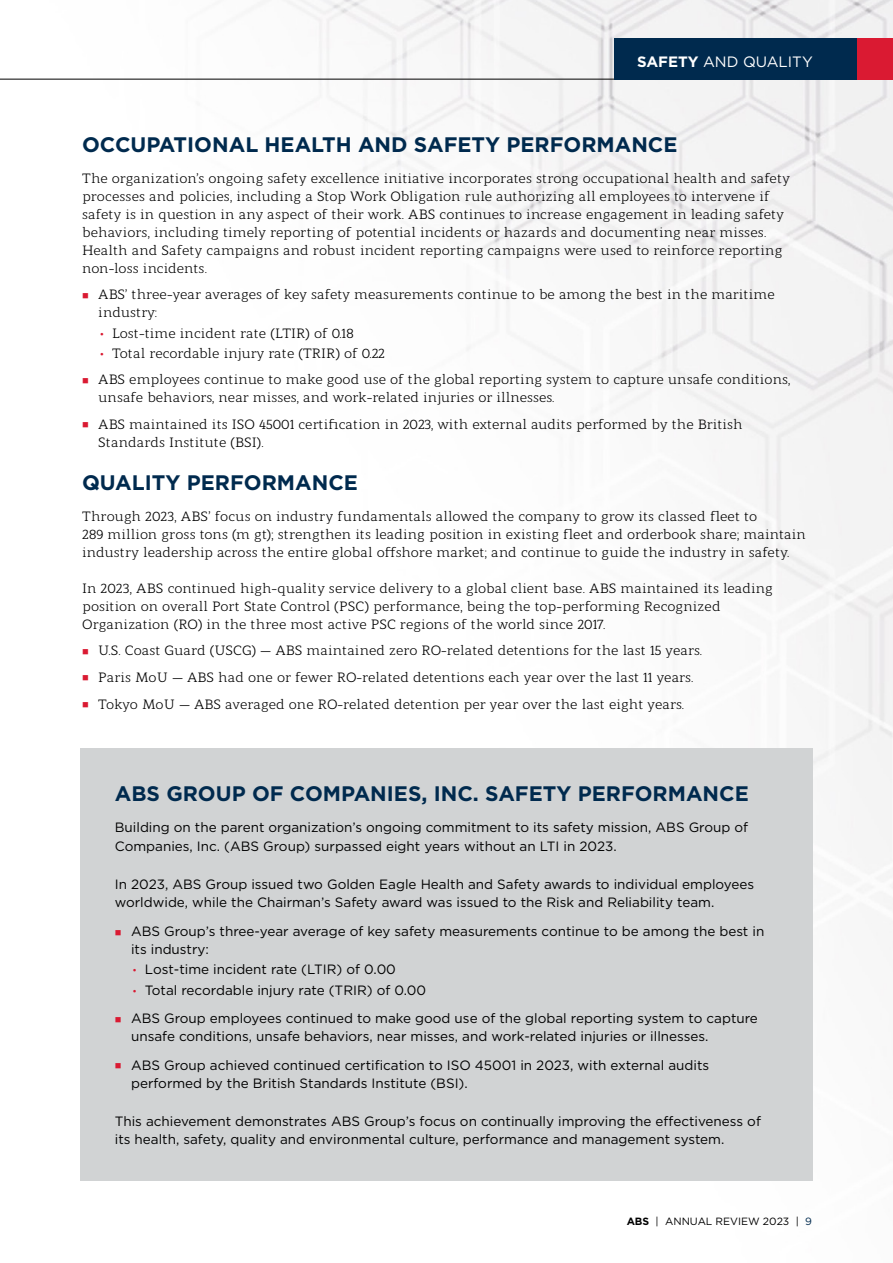
<style>
.page{position:relative;width:893px;height:1263px;background:#fff}
.page>*{position:absolute;margin:0;border:0;box-sizing:border-box;transform-origin:0 0}
.t1{font:700 21px "Gotham";color:#002a4e}
.t2{font:15px "Gotham";color:#fff}
.t3{font:13.5px/18px "Modum";color:#000}
.t4{font:13.5px/18.8px "Gotham";color:#000}
.t5{font:10.5px "Gotham";color:#000}
.s1{font-weight:700}
.s2{color:#da1a32}
.s3{font-family:"Modum";color:#da1a32}
.s4{color:#002a4e}
</style>
<div class="page">
<img style="left:0;top:0;width:893px;height:1181px">
<div style="left:80px;top:749px;width:732px;height:432px;background:#d1d3d4"></div>
<hr style="left:0;top:79px;width:893px;height:1px;background:#000">
<div style="left:614px;top:39px;width:279px;height:41px;background:#002a4e"></div>
<div style="left:858px;top:39px;width:35px;height:41px;background:#da1a32"></div>
<p class="t2" style="left:637px;top:52px;width:177px"><span class="s1">SAFETY</span> AND QUALITY</p>
<h1 class="t1" style="left:82px;top:130px;width:597px">OCCUPATIONAL HEALTH AND SAFETY PERFORMANCE</h1>
<p class="t3" style="left:82px;top:168px;width:709px">The organization’s ongoing safety excellence initiative incorporates strong occupational health and safety processes and policies, including a Stop Work Obligation rule authorizing all employees to intervene if safety is in question in any aspect of their work. ABS continues to increase engagement in leading safety behaviors, including timely reporting of potential incidents or hazards and documenting near misses.<br>Health and Safety campaigns and robust incident reporting campaigns were used to reinforce reporting non-loss incidents.</p>
<p class="t3" style="left:98px;top:284px;width:678px;text-indent:-16px"><span class="s2">■</span> ABS’ three-year averages of key safety measurements continue to be among the best in the maritime industry:</p>
<p class="t3" style="left:100px;top:323px;width:255px"><span class="s2">•</span> Lost-time incident rate (LTIR) of 0.18</p>
<p class="t3" style="left:100px;top:343px;width:286px"><span class="s2">•</span> Total recordable injury rate (TRIR) of 0.22</p>
<p class="t3" style="left:98px;top:369px;width:693px;text-indent:-16px"><span class="s2">■</span> ABS employees continue to make good use of the global reporting system to capture unsafe conditions, unsafe behaviors, near misses, and work-related injuries or illnesses.</p>
<p class="t3" style="left:98px;top:414px;width:646px;text-indent:-16px"><span class="s2">■</span> ABS maintained its ISO 45001 certification in 2023, with external audits performed by the British<br>Standards Institute (BSI).</p>
<h1 class="t1" style="left:82px;top:468px;width:277px">QUALITY PERFORMANCE</h1>
<p class="t3" style="left:82px;top:506px;width:725px">Through 2023, ABS’ focus on industry fundamentals allowed the company to grow its classed fleet to<br>289 million gross tons (m gt); strengthen its leading position in existing fleet and orderbook share; maintain industry leadership across the entire global offshore market; and continue to guide the industry in safety.</p>
<p class="t3" style="left:82px;top:578px;width:692px">In 2023, ABS continued high-quality service delivery to a global client base. ABS maintained its leading position on overall Port State Control (PSC) performance, being the top-performing Recognized<br>Organization (RO) in the three most active PSC regions of the world since 2017.</p>
<p class="t3" style="left:82px;top:640px;width:621px"><span class="s2">■</span> U.S. Coast Guard (USCG) — ABS maintained zero RO-related detentions for the last 15 years.</p>
<p class="t3" style="left:82px;top:667px;width:613px"><span class="s2">■</span> Paris MoU — ABS had one or fewer RO-related detentions each year over the last 11 years.</p>
<p class="t3" style="left:82px;top:694px;width:604px"><span class="s2">■</span> Tokyo MoU — ABS averaged one RO-related detention per year over the last eight years.</p>
<h1 class="t1" style="left:115px;top:779px;width:635px">ABS GROUP OF COMPANIES, INC. SAFETY PERFORMANCE</h1>
<p class="t4" style="left:115px;top:818px;width:635px">Building on the parent organization’s ongoing commitment to its safety mission, ABS Group of<br>Companies, Inc. (ABS Group) surpassed eight years without an LTI in 2023.</p>
<p class="t4" style="left:115px;top:874px;width:641px">In 2023, ABS Group issued two Golden Eagle Health and Safety awards to individual employees worldwide, while the Chairman’s Safety award was issued to the Risk and Reliability team.</p>
<p class="t4" style="left:131px;top:922px;width:635px;line-height:18px;text-indent:-16px"><span class="s2">■</span> ABS Group’s three-year average of key safety measurements continue to be among the best in its industry:</p>
<p class="t4" style="left:133px;top:960px;width:265px"><span class="s3">•</span> Lost-time incident rate (LTIR) of 0.00</p>
<p class="t4" style="left:133px;top:980px;width:295px"><span class="s3">•</span> Total recordable injury rate (TRIR) of 0.00</p>
<p class="t4" style="left:131px;top:1009px;width:628px;line-height:18px;text-indent:-16px"><span class="s2">■</span> ABS Group employees continued to make good use of the global reporting system to capture unsafe conditions, unsafe behaviors, near misses, and work-related injuries or illnesses.</p>
<p class="t4" style="left:131px;top:1056px;width:580px;line-height:18px;text-indent:-16px"><span class="s2">■</span> ABS Group achieved continued certification to ISO 45001 in 2023, with external audits performed by the British Standards Institute (BSI).</p>
<p class="t4" style="left:115px;top:1111px;width:648px">This achievement demonstrates ABS Group’s focus on continually improving the effectiveness of its health, safety, quality and environmental culture, performance and management system.</p>
<p class="t5" style="left:627px;top:1214px;width:187px"><span class="s1">ABS</span> | ANNUAL REVIEW 2023 | <span class="s4">9</span></p>
</div>
